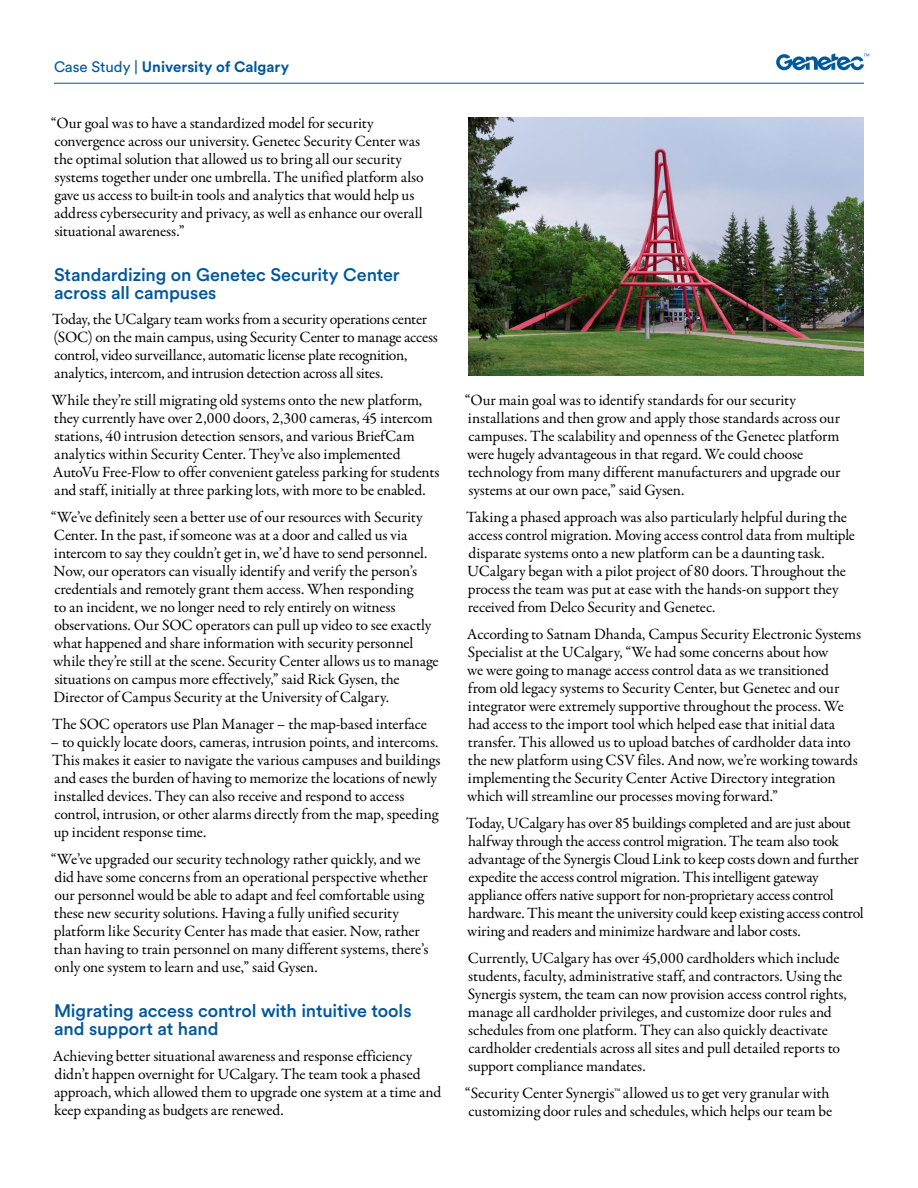
<style>
.page{position:relative;width:918px;height:1188px;background:#fff}
.page>*{position:absolute;margin:0;border:0;box-sizing:border-box;transform-origin:0 0}
.t1{font:500 18px/18px "Circular Pro";letter-spacing:-.005em;color:#00589d}
.t2{font:15.75px/18px "Garamond Premr Pro";letter-spacing:-.01em;color:#000}
.t3{font:700 15px "Circular Pro";color:#00589d}
.s1{font-weight:400}
</style>
<div class="page">
<hr style="left:54px;top:83px;width:810px;height:1px;background:#00589d">
<svg style="left:776px;top:53px;width:93px;height:17px"></svg>
<img style="left:468px;top:117px;width:396px;height:259px">
<p class="t3" style="left:54px;top:56px;width:237px"><span class="s1">Case Study |</span> University of Calgary</p>
<p class="t2" style="left:51px;top:114px;width:374px">“Our goal was to have a standardized model for security convergence across our university. Genetec Security Center was the optimal solution that allowed us to bring all our security systems together under one umbrella. The unified platform also gave us access to built-in tools and analytics that would help us address cybersecurity and privacy, as well as enhance our overall situational awareness.”</p>
<p class="t1" style="left:54px;top:264px;width:347px">Standardizing on Genetec Security Center across all campuses</p>
<p class="t2" style="left:52px;top:310px;width:387px">Today, the UCalgary team works from a security operations center (SOC) on the main campus, using Security Center to manage access control, video surveillance, automatic license plate recognition, analytics, intercom, and intrusion detection across all sites.</p>
<p class="t2" style="left:52px;top:391px;width:389px">While they’re still migrating old systems onto the new platform, they currently have over 2,000 doors, 2,300 cameras, 45 intercom stations, 40 intrusion detection sensors, and various BriefCam analytics within Security Center. They’ve also implemented AutoVu Free-Flow to offer convenient gateless parking for students and staff, initially at three parking lots, with more to be enabled.</p>
<p class="t2" style="left:51px;top:508px;width:389px">“We’ve definitely seen a better use of our resources with Security Center. In the past, if someone was at a door and called us via intercom to say they couldn’t get in, we’d have to send personnel.<br>Now, our operators can visually identify and verify the person’s credentials and remotely grant them access. When responding<br>to an incident, we no longer need to rely entirely on witness observations. Our SOC operators can pull up video to see exactly what happened and share information with security personnel while they’re still at the scene. Security Center allows us to manage situations on campus more effectively,” said Rick Gysen, the Director of Campus Security at the University of Calgary.</p>
<p class="t2" style="left:52px;top:715px;width:377px">The SOC operators use Plan Manager – the map-based interface</p>
<p class="t2" style="left:51px;top:733px;width:391px">– to quickly locate doors, cameras, intrusion points, and intercoms.<br>This makes it easier to navigate the various campuses and buildings and eases the burden of having to memorize the locations of newly installed devices. They can also receive and respond to access control, intrusion, or other alarms directly from the map, speeding up incident response time.</p>
<p class="t2" style="left:51px;top:850px;width:379px">“We’ve upgraded our security technology rather quickly, and we did have some concerns from an operational perspective whether our personnel would be able to adapt and feel comfortable using these new security solutions. Having a fully unified security platform like Security Center has made that easier. Now, rather than having to train personnel on many different systems, there’s only one system to learn and use,” said Gysen.</p>
<p class="t1" style="left:54px;top:1001px;width:359px">Migrating access control with intuitive tools and support at hand</p>
<p class="t2" style="left:53px;top:1047px;width:390px">Achieving better situational awareness and response efficiency didn’t happen overnight for UCalgary. The team took a phased approach, which allowed them to upgrade one system at a time and keep expanding as budgets are renewed.</p>
<p class="t2" style="left:465px;top:392px;width:377px">“Our main goal was to identify standards for our security installations and then grow and apply those standards across our campuses. The scalability and openness of the Genetec platform were hugely advantageous in that regard. We could choose technology from many different manufacturers and upgrade our systems at our own pace,” said Gysen.</p>
<p class="t2" style="left:466px;top:509px;width:391px">Taking a phased approach was also particularly helpful during the access control migration. Moving access control data from multiple disparate systems onto a new platform can be a daunting task.<br>UCalgary began with a pilot project of 80 doors. Throughout the process the team was put at ease with the hands-on support they received from Delco Security and Genetec.</p>
<p class="t2" style="left:467px;top:626px;width:396px">According to Satnam Dhanda, Campus Security Electronic Systems Specialist at the UCalgary, “We had some concerns about how<br>we were going to manage access control data as we transitioned from old legacy systems to Security Center, but Genetec and our integrator were extremely supportive throughout the process. We had access to the import tool which helped ease that initial data transfer. This allowed us to upload batches of cardholder data into the new platform using CSV files. And now, we’re working towards implementing the Security Center Active Directory integration which will streamline our processes moving forward.”</p>
<p class="t2" style="left:466px;top:815px;width:399px">Today, UCalgary has over 85 buildings completed and are just about halfway through the access control migration. The team also took advantage of the Synergis Cloud Link to keep costs down and further expedite the access control migration. This intelligent gateway appliance offers native support for non-proprietary access control hardware. This meant the university could keep existing access control wiring and readers and minimize hardware and labor costs.</p>
<p class="t2" style="left:468px;top:950px;width:381px">Currently, UCalgary has over 45,000 cardholders which include students, faculty, administrative staff, and contractors. Using the Synergis system, the team can now provision access control rights, manage all cardholder privileges, and customize door rules and schedules from one platform. They can also quickly deactivate cardholder credentials across all sites and pull detailed reports to support compliance mandates.</p>
<p class="t2" style="left:465px;top:1085px;width:369px">“Security Center Synergis™ allowed us to get very granular with customizing door rules and schedules, which helps our team be</p>
</div>
